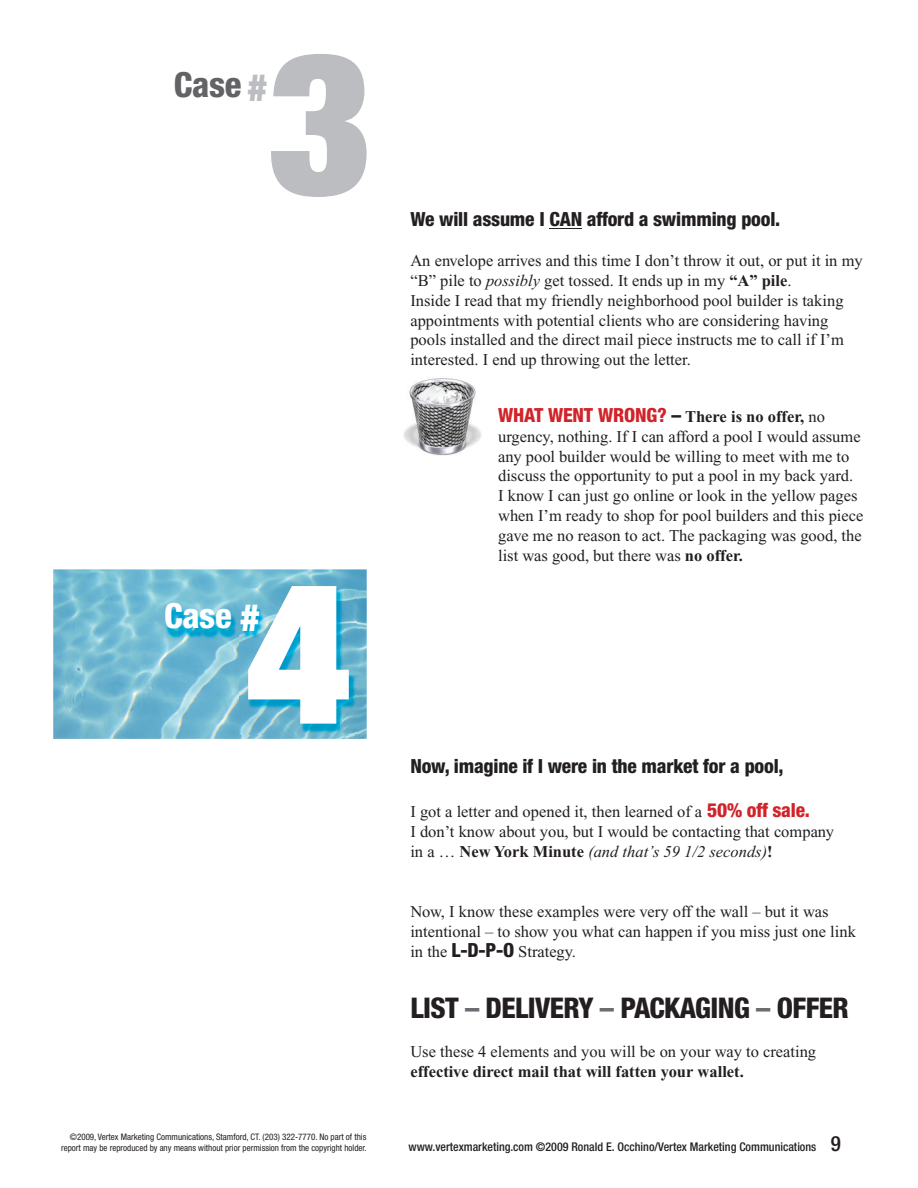
<style>
.page{position:relative;width:918px;height:1188px;background:#fff}
.page>*{position:absolute;margin:0;border:0;box-sizing:border-box;transform-origin:0 0}
.t1{font:900 expanded 198.15px "Helvetica Neue";color:#bcbdc0}
.t2{font:900 expanded 198.15px "Helvetica Neue";color:#fff}
.t3{font:900 expanded 37.95px "Helvetica Neue";color:#bcbdc0}
.t4{font:800 condensed 34.65px "Helvetica Neue";color:#fff}
.t5{font:800 condensed 34.65px "Helvetica Neue";color:#636366}
.t6{font:800 condensed 28.5px "Helvetica Neue";letter-spacing:-.02em;color:#231f20}
.t7{font:800 condensed 19.5px "Helvetica Neue";letter-spacing:-.01em;color:#231f20}
.t8{font:16.5px/19.8px "Times New Roman";color:#231f20}
.t9{font:700 16.5px "Times New Roman";color:#231f20}
.t10{font:500 condensed 12px "Helvetica Neue";color:#231f20}
.t11{font:condensed 9px/10.8px "Helvetica Neue";color:#231f20;text-align:right}
.s1{font-weight:900;font-stretch:expanded;font-size:37.95px}
.s2{font-style:italic}
.s3{font-weight:700}
.s4{font-family:"Helvetica Neue";font-weight:800;font-stretch:condensed;font-size:19.5px;color:#d1232a}
.s5{font-family:"Helvetica Neue";font-weight:800;font-stretch:condensed;font-size:19.5px}
.s6{color:#6c6d70}
.s7{font-size:21px}
</style>
<div class="page">
<img style="left:53px;top:569px;width:314px;height:170px">
<hr style="left:549px;top:228px;width:33px;height:1px;background:#231f20">
<img style="left:240px;top:588px;width:117px;height:147px">
<img style="left:164px;top:606px;width:74px;height:34px">
<img style="left:403px;top:378px;width:78px;height:77px">
<h1 class="t1" style="left:267px;top:53px;width:105px">3</h1>
<h3 class="t5" style="left:174px;top:72px;width:69px">Case</h3>
<h2 class="t3" style="left:248px;top:74px;width:21px">#</h2>
<h1 class="t2" style="left:247px;top:582px;width:105px">4</h1>
<h3 class="t4" style="left:164px;top:603px;width:97px">Case <span class="s1">#</span></h3>
<p class="t7" style="left:410px;top:212px;width:371px">We will assume I CAN afford a swimming pool.</p>
<p class="t8" style="left:410px;top:252px;width:454px">An envelope arrives and this time I don’t throw it out, or put it in my “B” pile to <span class="s2">possibly</span> get tossed. It ends up in my <span class="s3">“A” pile</span>.<br>Inside I read that my friendly neighborhood pool builder is taking appointments with potential clients who are considering having pools installed and the direct mail piece instructs me to call if I’m interested. I end up throwing out the letter.</p>
<p class="t8" style="left:498px;top:408px;width:367px"><span class="s4">WHAT WENT WRONG?</span> <span class="s5">–</span> <span class="s3">There is no offer,</span> no urgency, nothing. If I can afford a pool I would assume any pool builder would be willing to meet with me to discuss the opportunity to put a pool in my back yard.<br>I know I can just go online or look in the yellow pages when I’m ready to shop for pool builders and this piece gave me no reason to act. The packaging was good, the list was good, but there was <span class="s3">no offer.</span></p>
<p class="t7" style="left:410px;top:759px;width:375px">Now, imagine if I were in the market for a pool,</p>
<p class="t8" style="left:410px;top:803px;width:425px">I got a letter and opened it, then learned of a <span class="s4">50% off sale.<br></span>I don’t know about you, but I would be contacting that company in a … <span class="s3">New York Minute</span> <span class="s2">(and that’s 59 1/2 seconds)</span><span class="s3">!</span></p>
<p class="t8" style="left:410px;top:903px;width:447px">Now, I know these examples were very off the wall – but it was intentional – to show you what can happen if you miss just one link in the <span class="s5">L-D-P-O</span> Strategy.</p>
<h3 class="t6" style="left:410px;top:997px;width:440px">LIST <span class="s6">–</span> DELIVERY <span class="s6">–</span> PACKAGING <span class="s6">–</span> OFFER</h3>
<p class="t8" style="left:410px;top:1043px;width:407px">Use these 4 elements and you will be on your way to creating</p>
<p class="t9" style="left:410px;top:1066px;width:335px">effective direct mail that will fatten your wallet.</p>
<p class="t11" style="left:61px;top:1133px;width:307px">©2009, Vertex Marketing Communications, Stamford, CT. (203) 322-7770. No part of this report may be reproduced by any means without prior permission from the copyright holder.</p>
<p class="t10" style="left:409px;top:1143px;width:434px">www.vertexmarketing.com ©2009 Ronald E. Occhino/Vertex Marketing Communications <span class="s7">9</span></p>
</div>
